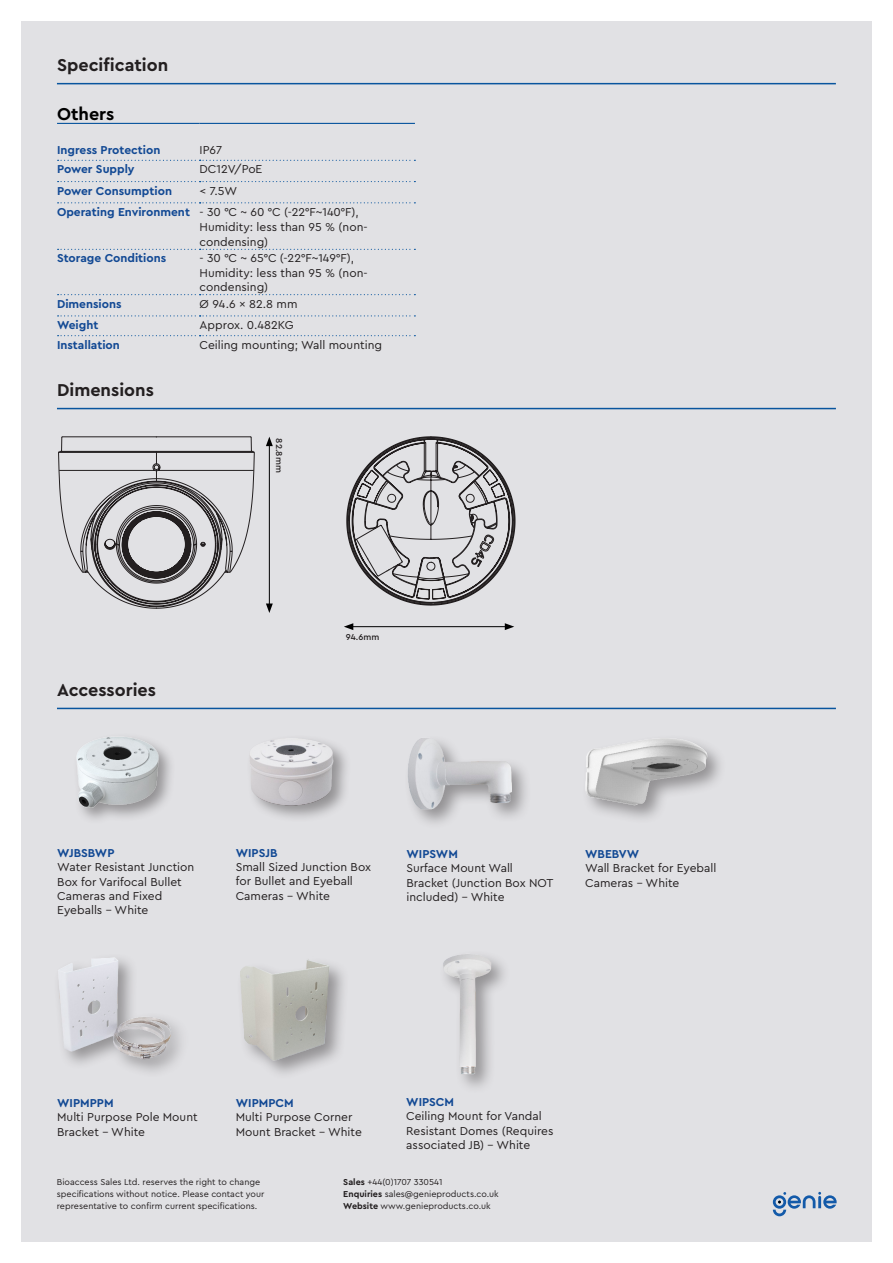
<style>
.page{position:relative;width:893px;height:1263px;background:#fff}
.page>*{position:absolute;margin:0;border:0;box-sizing:border-box;transform-origin:0 0}
.t1{font:700 18px "Cera Pro";color:#231f20}
.Tech_Spec_Text_LEFT{font:700 18px "Cera Pro";color:#000}
.Tech_Spec_Text_CENTRE{font:12px/14.4px "Cera Pro";color:#231f20}
.Tech_Spec_Text_LEFT-2{font:700 12px "Cera Pro";color:#124994}
.t2{font:9px/12px "Cera Pro";color:#231f20}
.t3{font:500 9px "Cera Pro";color:#231f20}
.s1{font-weight:700}
</style>
<div class="page">
<div style="left:21px;top:21px;width:851px;height:1221px;background:#e1e1e4"></div>
<svg style="left:773px;top:1192px;width:64px;height:24px"></svg>
<hr style="left:57px;top:83px;width:779px;height:1px;background:#09559e">
<svg style="left:58px;top:160px;width:357px;height:1px"></svg>
<svg style="left:58px;top:181px;width:357px;height:1px"></svg>
<svg style="left:58px;top:202px;width:357px;height:1px"></svg>
<svg style="left:58px;top:249px;width:357px;height:1px"></svg>
<svg style="left:58px;top:294px;width:357px;height:1px"></svg>
<svg style="left:58px;top:315px;width:357px;height:1px"></svg>
<hr style="left:57px;top:123px;width:143px;height:1px;background:#09559e">
<hr style="left:200px;top:123px;width:215px;height:1px;background:#09559e">
<svg style="left:58px;top:335px;width:357px;height:1px"></svg>
<hr style="left:57px;top:708px;width:779px;height:1px;background:#09559e">
<img style="left:250px;top:739px;width:96px;height:79px">
<img style="left:408px;top:738px;width:118px;height:85px">
<img style="left:577px;top:709px;width:152px;height:109px">
<img style="left:58px;top:958px;width:123px;height:114px">
<div style="left:236px;top:955px;width:114px;height:125px;background:#231f20;opacity:.41"></div>
<img style="left:236px;top:955px;width:114px;height:114px">
<img style="left:76px;top:737px;width:95px;height:82px">
<img style="left:443px;top:954px;width:61px;height:133px">
<hr style="left:57px;top:408px;width:779px;height:1px;background:#09559e">
<hr style="left:269px;top:444px;width:1px;height:162px;background:#000">
<svg style="left:266px;top:437px;width:7px;height:9px"></svg>
<svg style="left:266px;top:603px;width:7px;height:10px"></svg>
<hr style="left:351px;top:626px;width:156px;height:1px;background:#000">
<svg style="left:344px;top:623px;width:9px;height:7px"></svg>
<svg style="left:505px;top:623px;width:9px;height:7px"></svg>
<svg style="left:58px;top:436px;width:197px;height:173px"></svg>
<svg style="left:346px;top:436px;width:169px;height:169px"></svg>
<p class="t1" style="left:57px;top:53px;width:113px">Specification</p>
<p class="Tech_Spec_Text_LEFT" style="left:57px;top:102px;width:59px">Others</p>
<p class="Tech_Spec_Text_LEFT-2" style="left:57px;top:142px;width:105px">Ingress Protection</p>
<p class="Tech_Spec_Text_CENTRE" style="left:200px;top:143px;width:24px">IP67</p>
<p class="Tech_Spec_Text_LEFT-2" style="left:57px;top:161px;width:79px">Power Supply</p>
<p class="Tech_Spec_Text_CENTRE" style="left:200px;top:162px;width:64px">DC12V/PoE</p>
<p class="Tech_Spec_Text_LEFT-2" style="left:57px;top:183px;width:116px">Power Consumption</p>
<p class="Tech_Spec_Text_CENTRE" style="left:200px;top:183px;width:39px">&lt; 7.5W</p>
<p class="Tech_Spec_Text_LEFT-2" style="left:57px;top:204px;width:134px">Operating Environment</p>
<p class="Tech_Spec_Text_CENTRE" style="left:200px;top:204px;width:169px;line-height:15px">- 30 °C ~ 60 °C (-22°F~140°F),<br>Humidity: less than 95 % (non&shy;condensing)</p>
<p class="Tech_Spec_Text_LEFT-2" style="left:57px;top:250px;width:111px">Storage Conditions</p>
<p class="Tech_Spec_Text_CENTRE" style="left:200px;top:251px;width:169px">- 30 °C ~ 65°C (-22°F~149°F),<br>Humidity: less than 95 % (non&shy;condensing)</p>
<p class="Tech_Spec_Text_LEFT-2" style="left:57px;top:296px;width:66px">Dimensions</p>
<p class="Tech_Spec_Text_CENTRE" style="left:200px;top:296px;width:99px">Ø 94.6 × 82.8 mm</p>
<p class="Tech_Spec_Text_LEFT-2" style="left:57px;top:317px;width:43px">Weight</p>
<p class="Tech_Spec_Text_CENTRE" style="left:200px;top:317px;width:96px">Approx. 0.482KG</p>
<p class="Tech_Spec_Text_LEFT-2" style="left:57px;top:337px;width:64px">Installation</p>
<p class="Tech_Spec_Text_CENTRE" style="left:200px;top:337px;width:184px">Ceiling mounting; Wall mounting</p>
<p class="t1" style="left:57px;top:378px;width:98px">Dimensions</p>
<p class="t3" style="left:285px;top:438px;width:36px;rotate:90deg">82.8mm</p>
<p class="t1" style="left:57px;top:678px;width:100px">Accessories</p>
<p class="t3" style="left:346px;top:631px;width:35px">94.6mm</p>
<p class="Tech_Spec_Text_LEFT-2" style="left:57px;top:845px;width:59px">WJBSBWP</p>
<p class="Tech_Spec_Text_CENTRE" style="left:57px;top:859px;width:138px">Water Resistant Junction<br>Box for Varifocal Bullet<br>Cameras and Fixed<br>Eyeballs - White</p>
<p class="Tech_Spec_Text_LEFT-2" style="left:236px;top:845px;width:43px">WIPSJB</p>
<p class="Tech_Spec_Text_CENTRE" style="left:236px;top:859px;width:137px">Small Sized Junction Box for Bullet and Eyeball<br>Cameras - White</p>
<p class="Tech_Spec_Text_LEFT-2" style="left:406px;top:846px;width:53px">WIPSWM</p>
<p class="Tech_Spec_Text_CENTRE" style="left:406px;top:860px;width:149px">Surface Mount Wall<br>Bracket (Junction Box NOT included) - White</p>
<p class="Tech_Spec_Text_LEFT-2" style="left:585px;top:846px;width:56px">WBEBVW</p>
<p class="Tech_Spec_Text_CENTRE" style="left:585px;top:860px;width:133px">Wall Bracket for Eyeball<br>Cameras - White</p>
<p class="Tech_Spec_Text_LEFT-2" style="left:57px;top:1095px;width:58px">WIPMPPM</p>
<p class="Tech_Spec_Text_CENTRE" style="left:57px;top:1109px;width:142px">Multi Purpose Pole Mount<br>Bracket - White</p>
<p class="Tech_Spec_Text_LEFT-2" style="left:236px;top:1095px;width:59px">WIPMPCM</p>
<p class="Tech_Spec_Text_CENTRE" style="left:236px;top:1109px;width:128px">Multi Purpose Corner<br>Mount Bracket - White</p>
<p class="Tech_Spec_Text_LEFT-2" style="left:406px;top:1094px;width:49px">WIPSCM</p>
<p class="Tech_Spec_Text_CENTRE" style="left:406px;top:1109px;width:149px">Ceiling Mount for Vandal<br>Resistant Domes (Requires associated JB) - White</p>
<p class="t2" style="left:57px;top:1175px;width:209px">Bioaccess Sales Ltd. reserves the right to change specifications without notice. Please contact your representative to confirm current specifications.</p>
<p class="t2" style="left:343px;top:1175px;width:157px"><span class="s1">Sales</span> +44(0)1707 330541<br><span class="s1">Enquiries</span> sales@genieproducts.co.uk<br><span class="s1">Website</span> www.genieproducts.co.uk</p>
</div>
